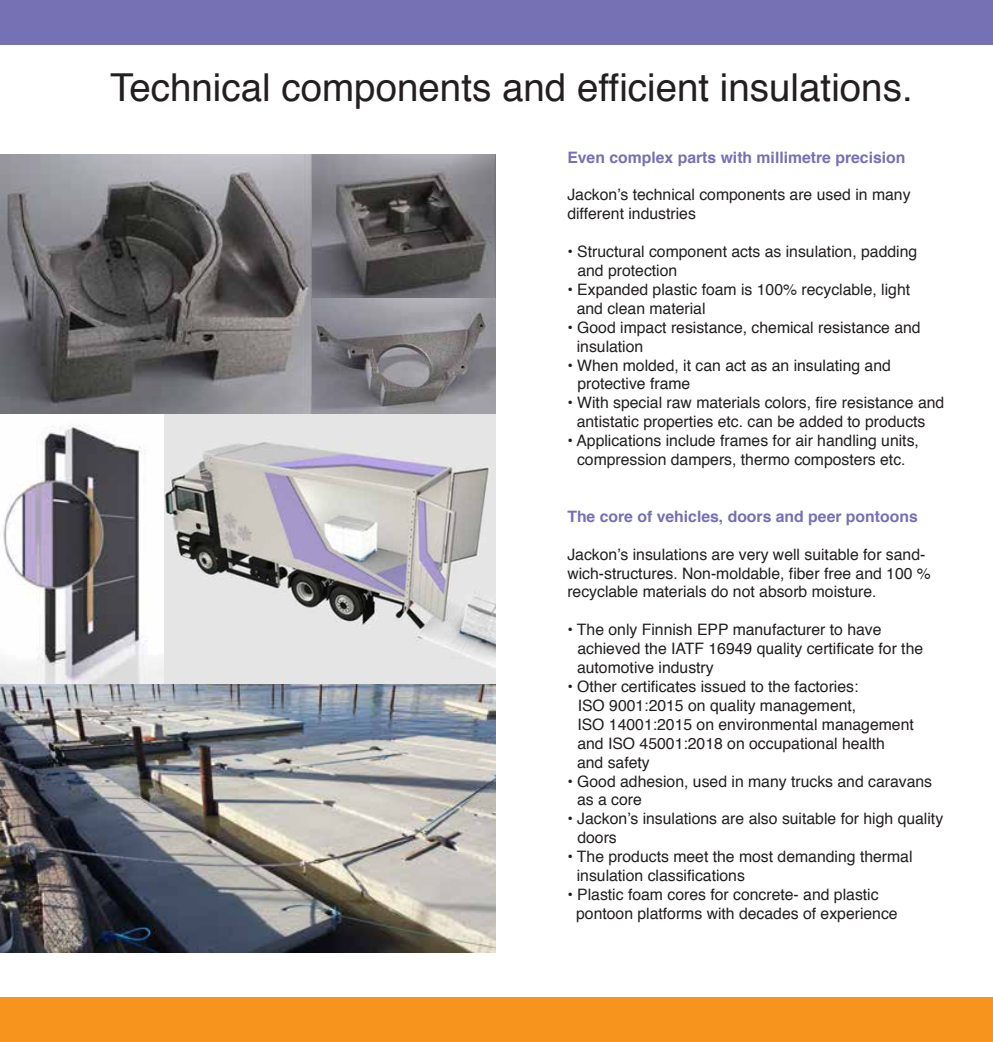
<style>
.page{position:relative;width:993px;height:1042px;background:#fff}
.page>*{position:absolute;margin:0;border:0;box-sizing:border-box;transform-origin:0 0}
.t1{font:38.5px "Helvetica";color:#231f20}
.t2{font:15.75px/18.9px "Helvetica";color:#231f20}
.t3{font:700 15.75px "Helvetica";color:#7670b4}
</style>
<div class="page">
<img style="left:0;top:684px;width:496px;height:268px">
<img style="left:311px;top:155px;width:184px;height:143px">
<img style="left:311px;top:298px;width:184px;height:116px">
<img style="left:0;top:155px;width:311px;height:259px">
<img style="left:0;top:414px;width:496px;height:270px">
<div style="left:0;top:0;width:992px;height:45px;background:#7670b4"></div>
<div style="left:0;top:997px;width:992px;height:45px;background:#f7941d"></div>
<h1 class="t1" style="left:110px;top:58px;width:803px">Technical components and efficient insulations.</h1>
<p class="t3" style="left:567px;top:144px;width:339px">Even complex parts with millimetre precision</p>
<p class="t2" style="left:567px;top:186px;width:344px">Jackon’s technical components are used in many different industries</p>
<p class="t2" style="left:577px;top:243px;width:341px;text-indent:-10px">• Structural component acts as insulation, padding and protection</p>
<p class="t2" style="left:576px;top:280px;width:335px;text-indent:-9px">• Expanded plastic foam is 100% recyclable, light and clean material</p>
<p class="t2" style="left:576px;top:318px;width:345px;text-indent:-9px">• Good impact resistance, chemical resistance and insulation</p>
<p class="t2" style="left:577px;top:356px;width:315px;text-indent:-10px">• When molded, it can act as an insulating and protective frame</p>
<p class="t2" style="left:567px;top:394px;width:378px;text-align:center">• With special raw materials colors, fire resistance and antistatic properties etc. can be added to products</p>
<p class="t2" style="left:567px;top:432px;width:353px;text-align:center">• Applications include frames for air handling units, compression dampers, thermo composters etc.</p>
<p class="t3" style="left:567px;top:503px;width:352px">The core of vehicles, doors and peer pontoons</p>
<p class="t2" style="left:567px;top:545px;width:365px">Jackon’s insulations are very well suitable for sand&shy;wich-structures. Non-moldable, fiber free and 100 % recyclable materials do not absorb moisture.</p>
<p class="t2" style="left:577px;top:621px;width:347px;text-indent:-10px">• The only Finnish EPP manufacturer to have achieved the IATF 16949 quality certificate for the automotive industry</p>
<p class="t2" style="left:577px;top:677px;width:338px;text-indent:-10px">• Other certificates issued to the factories:<br>ISO 9001:2015 on quality management,<br>ISO 14001:2015 on environmental management and ISO 45001:2018 on occupational health and safety</p>
<p class="t2" style="left:577px;top:772px;width:356px;text-indent:-10px">• Good adhesion, used in many trucks and caravans as a core</p>
<p class="t2" style="left:577px;top:810px;width:367px;text-indent:-10px">• Jackon’s insulations are also suitable for high quality doors</p>
<p class="t2" style="left:576px;top:847px;width:337px;text-indent:-9px">• The products meet the most demanding thermal insulation classifications</p>
<p class="t2" style="left:576px;top:885px;width:323px;text-indent:-9px">• Plastic foam cores for concrete- and plastic pontoon platforms with decades of experience</p>
</div>
